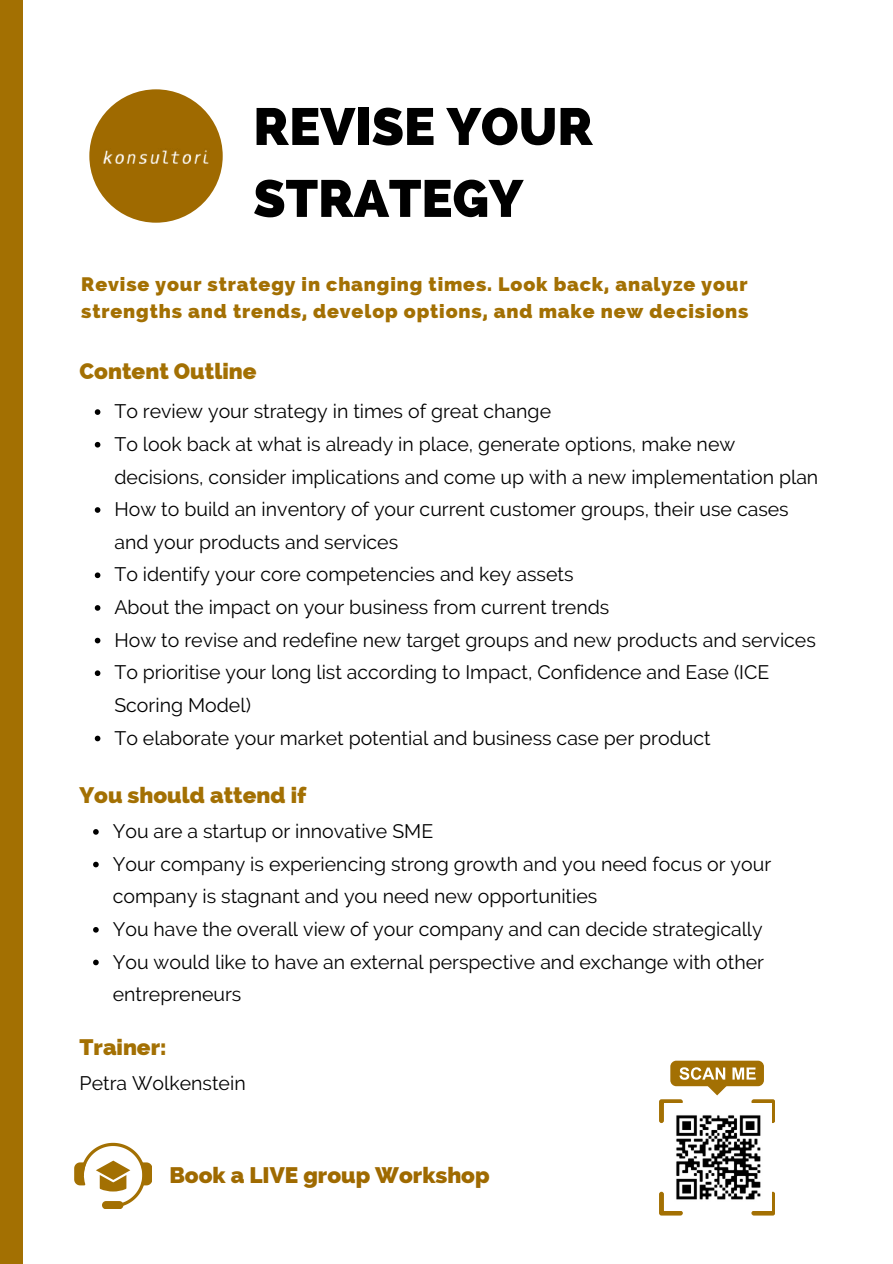
<style>
.page{position:relative;width:893px;height:1264px;background:#fff}
.page>*{position:absolute;margin:0;border:0;box-sizing:border-box;transform-origin:0 0}
.t1{font:800 52.05px/71.8px "Raleway";color:#000}
.t2{font:800 22.5px "Raleway";color:#a37003}
.t3{font:800 22.5px "Raleway";color:#9f6a00}
.t4{font:19.5px/32.7px "Raleway";color:#000}
.t5{font:800 19.5px/27px "Raleway";letter-spacing:.045em;color:#a37003}
</style>
<div class="page">
<div style="left:670px;top:1060px;width:93px;height:26px;background:#a37003;border-radius:6px"></div>
<svg style="left:679px;top:1067px;width:46px;height:12px"></svg>
<svg style="left:732px;top:1067px;width:23px;height:12px"></svg>
<svg style="left:707px;top:1086px;width:20px;height:9px"></svg>
<svg style="left:751px;top:1099px;width:24px;height:24px"></svg>
<svg style="left:659px;top:1099px;width:23px;height:24px"></svg>
<svg style="left:659px;top:1191px;width:23px;height:24px"></svg>
<svg style="left:751px;top:1191px;width:24px;height:24px"></svg>
<img style="left:664px;top:1103px;width:107px;height:107px">
<svg style="left:95px;top:409px;width:5px;height:6px"></svg>
<svg style="left:95px;top:442px;width:5px;height:5px"></svg>
<svg style="left:95px;top:507px;width:5px;height:6px"></svg>
<svg style="left:95px;top:572px;width:5px;height:6px"></svg>
<svg style="left:95px;top:605px;width:5px;height:5px"></svg>
<svg style="left:95px;top:637px;width:5px;height:6px"></svg>
<svg style="left:95px;top:670px;width:5px;height:6px"></svg>
<svg style="left:95px;top:735px;width:5px;height:6px"></svg>
<svg style="left:93px;top:829px;width:6px;height:5px"></svg>
<svg style="left:93px;top:861px;width:6px;height:6px"></svg>
<svg style="left:93px;top:927px;width:6px;height:5px"></svg>
<svg style="left:93px;top:959px;width:6px;height:6px"></svg>
<svg style="left:74px;top:1142px;width:78px;height:66px"></svg>
<div style="left:89px;top:89px;width:134px;height:134px;background:#9f6a00;border-radius:50%"></div>
<img style="left:103px;top:150px;width:106px;height:14px">
<div style="left:0;top:0;width:22px;height:1263px;background:#a37002"></div>
<h1 class="t1" style="left:253px;top:91px;width:341px">REVISE YOUR<br>STRATEGY</h1>
<p class="t5" style="left:81px;top:271px;width:668px">Revise your strategy in changing times. Look back, analyze your strengths and trends, develop options, and make new decisions</p>
<p class="t2" style="left:80px;top:358px;width:178px">Content Outline</p>
<p class="t4" style="left:114px;top:395px;width:705px">To review your strategy in times of great change<br>To look back at what is already in place, generate options, make new decisions, consider implications and come up with a new implementation plan How to build an inventory of your current customer groups, their use cases and your products and services<br>To identify your core competencies and key assets<br>About the impact on your business from current trends<br>How to revise and redefine new target groups and new products and services To prioritise your long list according to Impact, Confidence and Ease (ICE Scoring Model)<br>To elaborate your market potential and business case per product</p>
<p class="t2" style="left:80px;top:781px;width:228px">You should attend if</p>
<p class="t4" style="left:113px;top:814px;width:660px">You are a startup or innovative SME<br>Your company is experiencing strong growth and you need focus or your company is stagnant and you need new opportunities<br>You have the overall view of your company and can decide strategically You would like to have an external perspective and exchange with other entrepreneurs</p>
<p class="t2" style="left:80px;top:1033px;width:88px">Trainer:</p>
<p class="t4" style="left:80px;top:1066px;width:168px">Petra Wolkenstein</p>
<p class="t3" style="left:169px;top:1161px;width:322px">Book a LIVE group Workshop</p>
</div>
